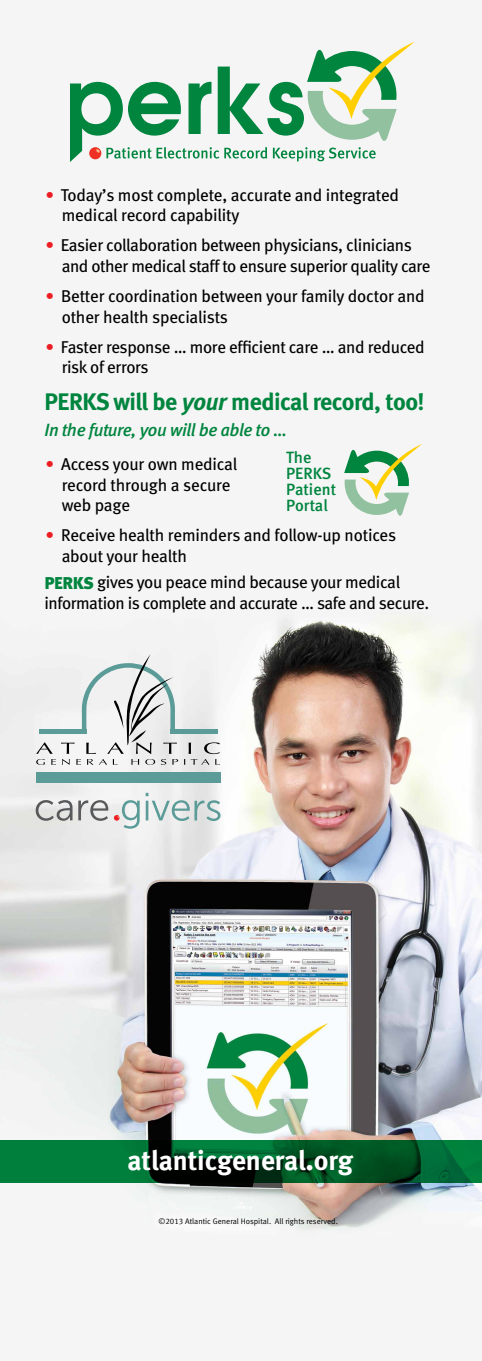
<style>
.page{position:relative;width:482px;height:1361px;background:#fff}
.page>*{position:absolute;margin:0;border:0;box-sizing:border-box;transform-origin:0 0}
.t1{font:27.6px "Meta Bold LF";color:#fff}
.t2{font:23.96px "Meta Bold LF";letter-spacing:-.02em;color:#00853f}
.t3{font:italic 17.76px "Meta Medium LF";letter-spacing:-.02em;color:#00853f}
.t4{font:17.12px/20.5px "Meta Book LF";letter-spacing:-.02em;color:#000}
.t5{font:16.32px/16.3px "Meta Medium LF";color:#00853f}
.t6{font:8px "Meta Normal LF";color:#000}
.s1{font-family:"Meta Black LF";color:#ed1d24}
.s2{font-style:italic}
.s3{font-family:"Meta Black Caps";color:#00853f}
.s4{font-family:"Meta Black LF"}
</style>
<div class="page">
<img style="left:0;top:41px;width:482px;height:1195px">
<svg style="left:0;top:1140px;width:482px;height:43px;background:#005a2a"></svg>
<svg style="left:70px;top:42px;width:344px;height:120px"></svg>
<div style="left:170px;top:729px;width:48px;height:5px;background:#5b9b98"></div>
<svg style="left:184px;top:742px;width:36px;height:23px"></svg>
<div style="left:36px;top:772px;width:185px;height:10px;background:#5b9b98"></div>
<svg style="left:36px;top:654px;width:142px;height:111px"></svg>
<svg style="left:36px;top:800px;width:36px;height:21px"></svg>
<svg style="left:78px;top:800px;width:30px;height:21px"></svg>
<svg style="left:146px;top:793px;width:74px;height:28px"></svg>
<svg style="left:114px;top:800px;width:26px;height:29px"></svg>
<svg style="left:344px;top:444px;width:78px;height:73px"></svg>
<p class="t4" style="left:62px;top:184px;width:339px;text-indent:-16px"><span class="s1">•</span> Today’s most complete, accurate and integrated medical record capability</p>
<p class="t4" style="left:62px;top:235px;width:370px;text-indent:-16px"><span class="s1">•</span> Easier collaboration between physicians, clinicians and other medical staff to ensure superior quality care</p>
<p class="t4" style="left:62px;top:286px;width:364px;text-indent:-16px"><span class="s1">•</span> Better coordination between your family doctor and other health specialists</p>
<p class="t4" style="left:62px;top:336px;width:364px;text-indent:-16px"><span class="s1">•</span> Faster response … more efficient care … and reduced risk of errors</p>
<h2 class="t2" style="left:45px;top:387px;width:381px">PERKS will be <span class="s2">your</span> medical record, too!</h2>
<p class="t3" style="left:45px;top:419px;width:244px">In the future, you will be able to …</p>
<p class="t4" style="left:62px;top:454px;width:177px;text-indent:-16px"><span class="s1">•</span> Access your own medical record through a secure web page</p>
<p class="t4" style="left:62px;top:525px;width:336px;text-indent:-16px"><span class="s1">•</span> Receive health reminders and follow-up notices about your health</p>
<p class="t4" style="left:45px;top:572px;width:386px"><span class="s3">PERKS</span> gives you peace mind because your medical information is complete and accurate … safe and secure.</p>
<p class="t5" style="left:286px;top:448px;width:51px">The<br>PERKS<br>Patient<br>Portal</p>
<h1 class="t1" style="left:127px;top:1144px;width:227px">atlanticgeneral<span class="s4">.</span>org</h1>
<p class="t6" style="left:158px;top:1217px;width:181px">©2013 Atlantic General Hospital. All rights reserved.</p>
</div>
